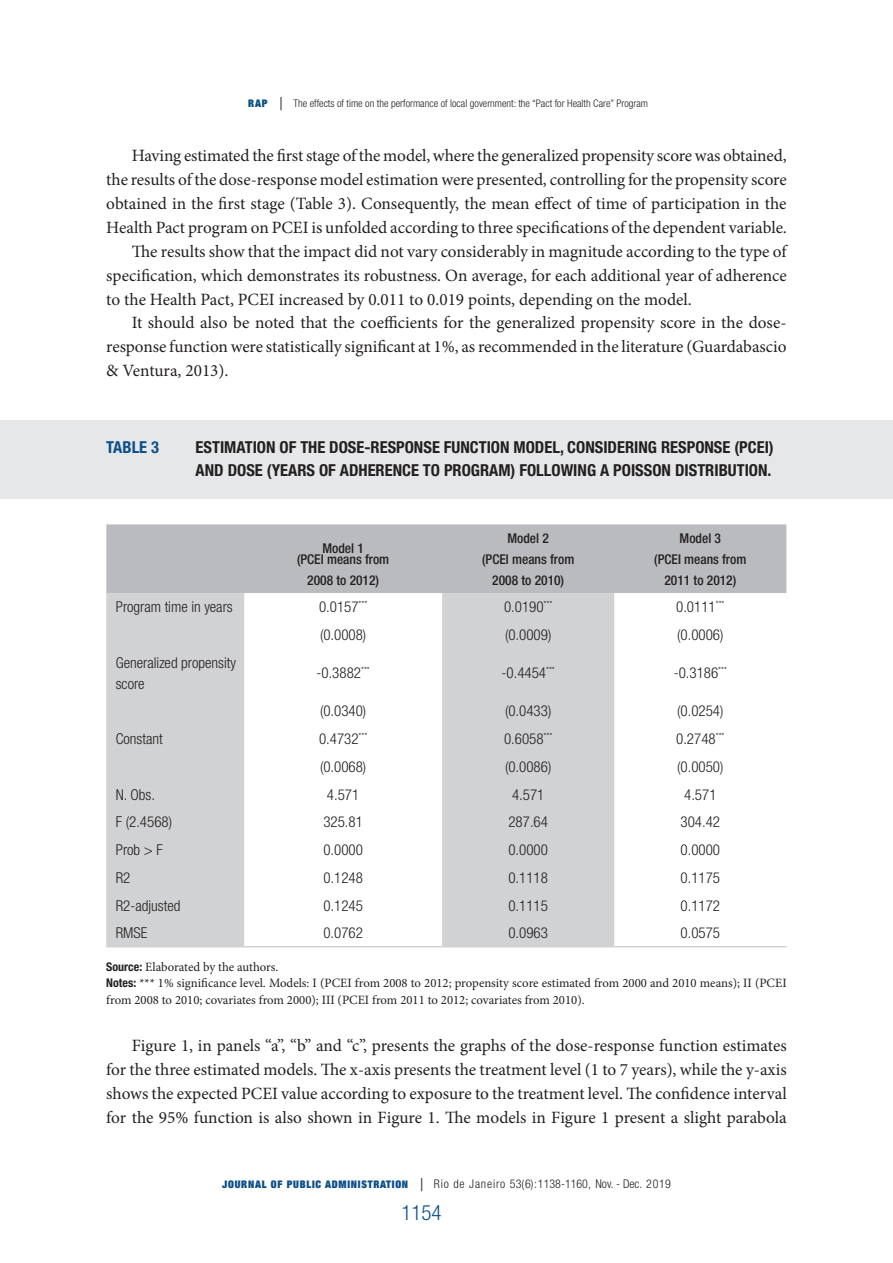
<style>
.page{position:relative;width:893px;height:1263px;background:#fff}
.page>*{position:absolute;margin:0;border:0;box-sizing:border-box;transform-origin:0 0}
.t1{font:300 condensed 21px "Helvetica Neue LT Std";color:#0c4f89}
.t2{font:17.25px/23.9px "Minion Pro";letter-spacing:-.005em;color:#231f20;text-align:justify}
.t3{font:700 condensed 16.5px/23.1px "Helvetica Neue LT Std";color:#231f20}
.t4{font:700 condensed 16.5px "Helvetica Neue LT Std";color:#0c4f89}
.t5{font:300 condensed 15px/21px "Helvetica Neue LT Std";color:#231f20}
.t6{font:500 condensed 13.5px/21px "Helvetica Neue LT Std";color:#231f20;text-align:center}
.t7{font:12.75px/16.5px "Minion Pro";color:#231f20}
.t8{font:300 condensed 12px "Helvetica Neue LT Std";color:#231f20}
.t9{font:300 condensed 10.5px "Helvetica Neue LT Std";color:#231f20}
.s1{font-family:"Helvetica Neue";font-weight:900;font-stretch:expanded;color:#0c4f89}
.s2{font-size:18px}
.s3{font-family:"Helvetica Neue LT Std";font-weight:700;font-stretch:condensed;font-size:12px}
.s4{font-family:"Helvetica Neue";font-weight:900;font-stretch:expanded;font-size:10.5px;color:#0c4f89}
</style>
<div class="page">
<div style="left:0;top:420px;width:893px;height:79px;background:#e6e7e9"></div>
<div style="left:106px;top:524px;width:680px;height:69px;background:#babbbe"></div>
<svg style="left:106px;top:593px;width:508px;height:353px;fill:#d1d2d4"></svg>
<hr style="left:106px;top:946px;width:138px;height:1px;background:#d1d2d4">
<hr style="left:244px;top:946px;width:198px;height:1px;background:#d1d2d4">
<hr style="left:442px;top:946px;width:172px;height:1px;background:#d1d2d4">
<hr style="left:614px;top:946px;width:172px;height:1px;background:#d1d2d4">
<p class="t9" style="left:248px;top:98px;width:401px"><span class="s1">RAP</span> <span class="s2">|</span> The effects of time on the performance of local government: the “Pact for Health Care” Program</p>
<p class="t2" style="left:132px;top:144px;width:656px">Having estimated the first stage of the model, where the generalized propensity score was obtained,</p>
<p class="t2" style="left:106px;top:168px;width:682px">the results of the dose-response model estimation were presented, controlling for the propensity score</p>
<p class="t2" style="left:106px;top:192px;width:682px">obtained in the first stage (Table 3). Consequently, the mean effect of time of participation in the</p>
<p class="t2" style="left:106px;top:216px;width:682px">Health Pact program on PCEI is unfolded according to three specifications of the dependent variable.</p>
<p class="t2" style="left:132px;top:239px;width:656px">The results show that the impact did not vary considerably in magnitude according to the type of</p>
<p class="t2" style="left:106px;top:263px;width:682px">specification, which demonstrates its robustness. On average, for each additional year of adherence</p>
<p class="t2" style="left:106px;top:287px;width:587px">to the Health Pact, PCEI increased by 0.011 to 0.019 points, depending on the model.</p>
<p class="t2" style="left:132px;top:311px;width:656px">It should also be noted that the coefficients for the generalized propensity score in the dose-</p>
<p class="t2" style="left:106px;top:335px;width:682px">response function were statistically significant at 1%, as recommended in the literature (Guardabascio</p>
<p class="t2" style="left:106px;top:359px;width:124px">&amp; Ventura, 2013).</p>
<p class="t4" style="left:106px;top:437px;width:54px">TABLE 3</p>
<p class="t3" style="left:196px;top:435px;width:580px">ESTIMATION OF THE DOSE-RESPONSE FUNCTION MODEL, CONSIDERING RESPONSE (PCEI)<br>AND DOSE (YEARS OF ADHERENCE TO PROGRAM) FOLLOWING A POISSON DISTRIBUTION.</p>
<p class="t6" style="left:297px;top:543px;width:94px;line-height:10.5px">Model 1<br>(PCEI means from</p>
<p class="t6" style="left:307px;top:569px;width:73px">2008 to 2012)</p>
<p class="t6" style="left:482px;top:527px;width:94px">Model 2<br>(PCEI means from<br>2008 to 2010)</p>
<p class="t6" style="left:654px;top:527px;width:94px">Model 3<br>(PCEI means from<br>2011 to 2012)</p>
<p class="t5" style="left:116px;top:596px;width:118px">Program time in years</p>
<p class="t5" style="left:319px;top:596px;width:50px">0.0157<sup>***</sup></p>
<p class="t5" style="left:504px;top:596px;width:50px">0.0190<sup>***</sup></p>
<p class="t5" style="left:676px;top:596px;width:50px">0.0111<sup>***</sup></p>
<p class="t5" style="left:320px;top:624px;width:48px">(0.0008)</p>
<p class="t5" style="left:505px;top:624px;width:48px">(0.0009)</p>
<p class="t5" style="left:677px;top:624px;width:48px">(0.0006)</p>
<p class="t5" style="left:116px;top:652px;width:122px">Generalized propensity score</p>
<p class="t5" style="left:316px;top:662px;width:55px">-0.3882<sup>***</sup></p>
<p class="t5" style="left:502px;top:662px;width:55px">-0.4454<sup>***</sup></p>
<p class="t5" style="left:674px;top:662px;width:55px">-0.3186<sup>***</sup></p>
<p class="t5" style="left:320px;top:700px;width:48px">(0.0340)</p>
<p class="t5" style="left:505px;top:700px;width:48px">(0.0433)</p>
<p class="t5" style="left:677px;top:700px;width:48px">(0.0254)</p>
<p class="t5" style="left:116px;top:728px;width:48px">Constant</p>
<p class="t5" style="left:319px;top:728px;width:50px">0.4732<sup>***</sup></p>
<p class="t5" style="left:504px;top:728px;width:50px">0.6058<sup>***</sup></p>
<p class="t5" style="left:676px;top:728px;width:50px">0.2748<sup>***</sup></p>
<p class="t5" style="left:320px;top:756px;width:48px">(0.0068)</p>
<p class="t5" style="left:505px;top:756px;width:48px">(0.0086)</p>
<p class="t5" style="left:677px;top:756px;width:48px">(0.0050)</p>
<p class="t5" style="left:116px;top:784px;width:41px">N. Obs.</p>
<p class="t5" style="left:327px;top:784px;width:34px">4.571</p>
<p class="t5" style="left:512px;top:784px;width:34px">4.571</p>
<p class="t5" style="left:684px;top:784px;width:34px">4.571</p>
<p class="t5" style="left:116px;top:811px;width:58px">F (2.4568)</p>
<p class="t5" style="left:323px;top:811px;width:41px">325.81</p>
<p class="t5" style="left:508px;top:811px;width:41px">287.64</p>
<p class="t5" style="left:680px;top:811px;width:41px">304.42</p>
<p class="t5" style="left:116px;top:839px;width:49px">Prob &gt; F</p>
<p class="t5" style="left:323px;top:839px;width:41px">0.0000</p>
<p class="t5" style="left:508px;top:839px;width:41px">0.0000</p>
<p class="t5" style="left:680px;top:839px;width:41px">0.0000</p>
<p class="t5" style="left:116px;top:867px;width:16px">R2</p>
<p class="t5" style="left:323px;top:867px;width:41px">0.1248</p>
<p class="t5" style="left:508px;top:867px;width:41px">0.1118</p>
<p class="t5" style="left:680px;top:867px;width:41px">0.1175</p>
<p class="t5" style="left:116px;top:894px;width:66px">R2-adjusted</p>
<p class="t5" style="left:323px;top:894px;width:41px">0.1245</p>
<p class="t5" style="left:508px;top:894px;width:41px">0.1115</p>
<p class="t5" style="left:680px;top:894px;width:41px">0.1172</p>
<p class="t5" style="left:116px;top:922px;width:33px">RMSE</p>
<p class="t5" style="left:323px;top:922px;width:41px">0.0762</p>
<p class="t5" style="left:508px;top:922px;width:41px">0.0963</p>
<p class="t5" style="left:680px;top:922px;width:41px">0.0575</p>
<p class="t7" style="left:106px;top:958px;width:682px"><span class="s3">Source:</span> Elaborated by the authors.<br><span class="s3">Notes:</span> *** 1% significance level. Models: I (PCEI from 2008 to 2012; propensity score estimated from 2000 and 2010 means); II (PCEI from 2008 to 2010; covariates from 2000); III (PCEI from 2011 to 2012; covariates from 2010).</p>
<p class="t2" style="left:106px;top:1034px;width:682px;text-indent:26px">Figure 1, in panels “a”, “b” and “c”, presents the graphs of the dose-response function estimates for the three estimated models. The x-axis presents the treatment level (1 to 7 years), while the y-axis shows the expected PCEI value according to exposure to the treatment level. The confidence interval for the 95% function is also shown in Figure 1. The models in Figure 1 present a slight parabola</p>
<p class="t8" style="left:222px;top:1176px;width:450px"><span class="s4">JOURNAL OF PUBLIC ADMINISTRATION</span> <span class="s2">|</span> Rio de Janeiro 53(6):1138-1160, Nov. - Dec. 2019</p>
<p class="t1" style="left:401px;top:1200px;width:42px">1154</p>
</div>
